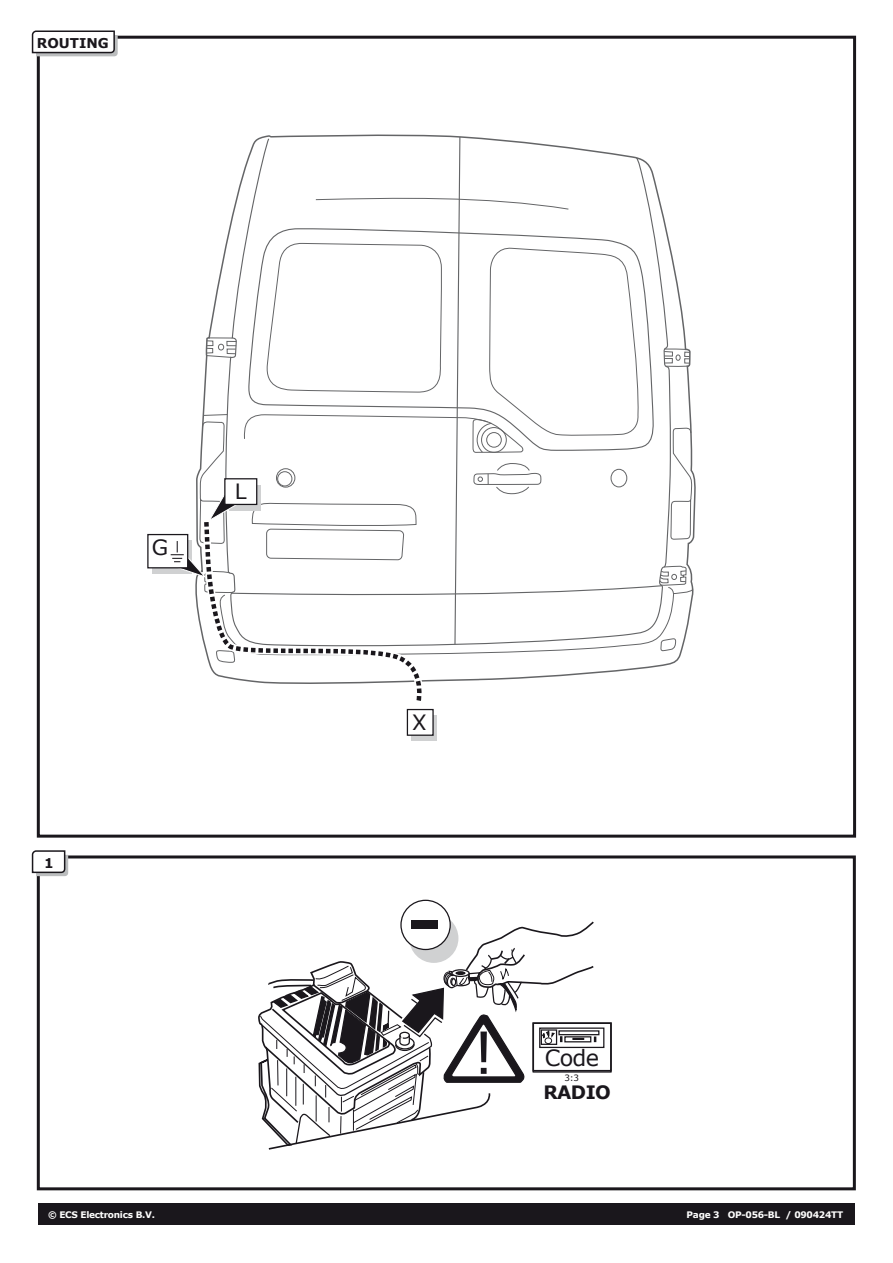
<style>
.page{position:relative;width:893px;height:1263px;background:#fff}
.page>*{position:absolute;margin:0;border:0;box-sizing:border-box;transform-origin:0 0}
.t1{font:58.2px "Verdana";color:#1a171c}
.t2{font:22.35px "Verdana";color:#1a171c}
.t3{font:21.15px "Verdana";color:#1a171c}
.t4{font:700 18.45px "Verdana";letter-spacing:-.03em;color:#1a171c}
.t5{font:700 13.5px "Verdana";color:#1a171c}
.t6{font:700 9px "Verdana";letter-spacing:-.03em;color:#fff}
.t7{font:8.7px "Verdana";color:#1a171c}
</style>
<div class="page">
<svg style="left:31px;top:30px;width:87px;height:26px"></svg>
<div style="left:37px;top:855px;width:819px;height:335px;border:3px solid #1a171c"></div>
<svg style="left:31px;top:850px;width:37px;height:26px"></svg>
<div style="left:38px;top:1203px;width:817px;height:21px;background:#1a171c"></div>
<svg style="left:152px;top:568px;width:14px;height:6px"></svg>
<div style="left:147px;top:534px;width:41px;height:34px;background:#fff;border:1px solid #1a171c"></div>
<div style="left:411px;top:715px;width:26px;height:26px;background:#d0d1d2"></div>
<div style="left:407px;top:709px;width:27px;height:27px;background:#fff;border:1px solid #1a171c"></div>
<svg style="left:166px;top:136px;width:527px;height:565px"></svg>
<div style="left:532px;top:1022px;width:80px;height:49px;border:2px solid #1a171c"></div>
<div style="left:539px;top:1027px;width:65px;height:21px;border:1px solid #1a171c"></div>
<div style="left:558px;top:1030px;width:41px;height:5px;border:1px solid #1a171c"></div>
<svg style="left:258px;top:921px;width:338px;height:304px"></svg>
<div style="left:409px;top:914px;width:49px;height:49px;background:#d0d1d2;border-radius:50%"></div>
<div style="left:401px;top:900px;width:49px;height:49px;background:#fff;border-radius:50%"></div>
<div style="left:400px;top:900px;width:51px;height:50px;border:1px solid #1a171c;border-radius:50%"></div>
<div style="left:411px;top:921px;width:27px;height:8px;background:#1a171c"></div>
<h3 class="t5" style="left:37px;top:33px;width:73px">ROUTING</h3>
<h3 class="t3" style="left:152px;top:532px;width:18px">G</h3>
<h3 class="t3" style="left:235px;top:476px;width:13px">L</h3>
<h3 class="t5" style="left:44px;top:853px;width:11px">1</h3>
<h3 class="t3" style="left:412px;top:707px;width:16px">X</h3>
<h1 class="t1" style="left:472px;top:1013px;width:24px">!</h1>
<h2 class="t2" style="left:545px;top:1043px;width:56px">Code</h2>
<p class="t7" style="left:565px;top:1072px;width:16px">3:3</p>
<h3 class="t4" style="left:543px;top:1079px;width:69px">RADIO</h3>
<p class="t6" style="left:48px;top:1208px;width:108px">© ECS Electronics B.V.</p>
<p class="t6" style="left:687px;top:1208px;width:158px">Page 3 OP-056-BL / 090424TT</p>
</div>
